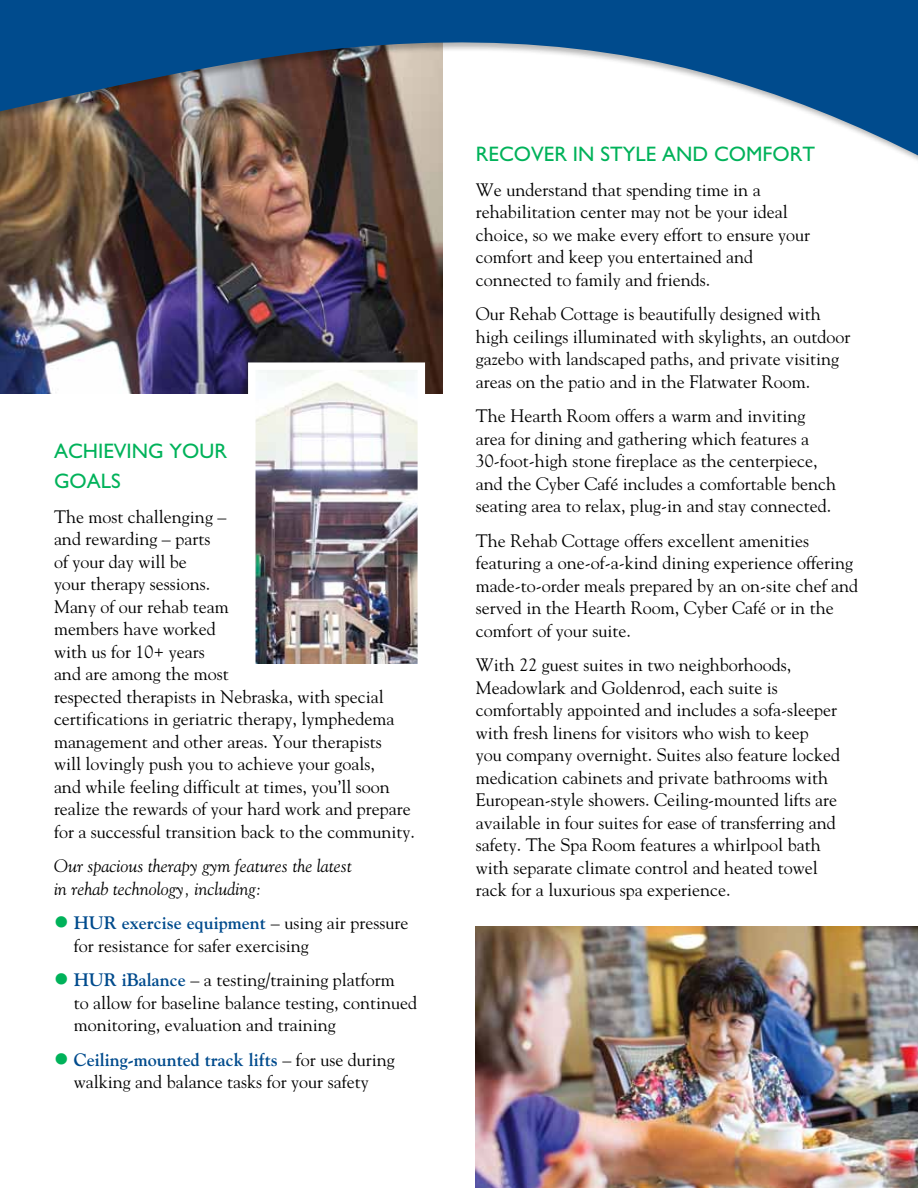
<style>
.page{position:relative;width:918px;height:1188px;background:#fff}
.page>*{position:absolute;margin:0;border:0;box-sizing:border-box;transform-origin:0 0}
.t1{font:21px/30px "Gill Sans";color:#00b25a}
.t2{font:18px/22.5px "Goudy";color:#000}
.t3{font:italic 18px/22.5px "Goudy";color:#000}
.s1{color:#00b25a}
.s2{font-weight:700;color:#004b8d}
</style>
<div class="page">
<img style="left:0;top:217px;width:442px;height:177px">
<div style="left:0;top:0;width:918px;height:217px;background:#000;opacity:.3"></div>
<svg style="left:0;top:0;width:918px;height:211px"></svg>
<img style="left:476px;top:926px;width:442px;height:262px">
<img style="left:256px;top:370px;width:161px;height:293px">
<div style="left:248px;top:362px;width:177px;height:309px;border:7px solid #fff"></div>
<p class="t1" style="left:54px;top:436px;width:175px">ACHIEVING YOUR<br>GOALS</p>
<p class="t2" style="left:54px;top:505px;width:362px">The most challenging –<br>and rewarding – parts<br>of your day will be<br>your therapy sessions.<br>Many of our rehab team<br>members have worked<br>with us for 10+ years<br>and are among the most<br>respected therapists in Nebraska, with special certifications in geriatric therapy, lymphedema management and other areas. Your therapists<br>will lovingly push you to achieve your goals,<br>and while feeling difficult at times, you’ll soon realize the rewards of your hard work and prepare for a successful transition back to the community.</p>
<p class="t3" style="left:54px;top:854px;width:299px">Our spacious therapy gym features the latest in rehab technology, including:</p>
<p class="t2" style="left:74px;top:911px;width:336px;text-indent:-20px"><span class="s1">●</span> <span class="s2">HUR exercise equipment</span> – using air pressure for resistance for safer exercising</p>
<p class="t2" style="left:74px;top:968px;width:345px;text-indent:-20px"><span class="s1">●</span> <span class="s2">HUR iBalance</span> – a testing/training platform<br>to allow for baseline balance testing, continued monitoring, evaluation and training</p>
<p class="t2" style="left:54px;top:1048px;width:342px;text-align:center"><span class="s1">●</span> <span class="s2">Ceiling-mounted track lifts</span> – for use during walking and balance tasks for your safety</p>
<p class="t1" style="left:476px;top:139px;width:341px">RECOVER IN STYLE AND COMFORT</p>
<p class="t2" style="left:476px;top:178px;width:336px">We understand that spending time in a rehabilitation center may not be your ideal choice, so we make every effort to ensure your comfort and keep you entertained and connected to family and friends.</p>
<p class="t2" style="left:476px;top:302px;width:376px">Our Rehab Cottage is beautifully designed with high ceilings illuminated with skylights, an outdoor gazebo with landscaped paths, and private visiting areas on the patio and in the Flatwater Room.</p>
<p class="t2" style="left:476px;top:404px;width:362px">The Hearth Room offers a warm and inviting area for dining and gathering which features a 30-foot-high stone fireplace as the centerpiece, and the Cyber Café includes a comfortable bench seating area to relax, plug-in and stay connected.</p>
<p class="t2" style="left:476px;top:529px;width:384px">The Rehab Cottage offers excellent amenities featuring a one-of-a-kind dining experience offering made-to-order meals prepared by an on-site chef and served in the Hearth Room, Cyber Café or in the comfort of your suite.</p>
<p class="t2" style="left:476px;top:653px;width:366px">With 22 guest suites in two neighborhoods, Meadowlark and Goldenrod, each suite is comfortably appointed and includes a sofa-sleeper with fresh linens for visitors who wish to keep<br>you company overnight. Suites also feature locked medication cabinets and private bathrooms with European-style showers. Ceiling-mounted lifts are available in four suites for ease of transferring and safety. The Spa Room features a whirlpool bath with separate climate control and heated towel rack for a luxurious spa experience.</p>
</div>
